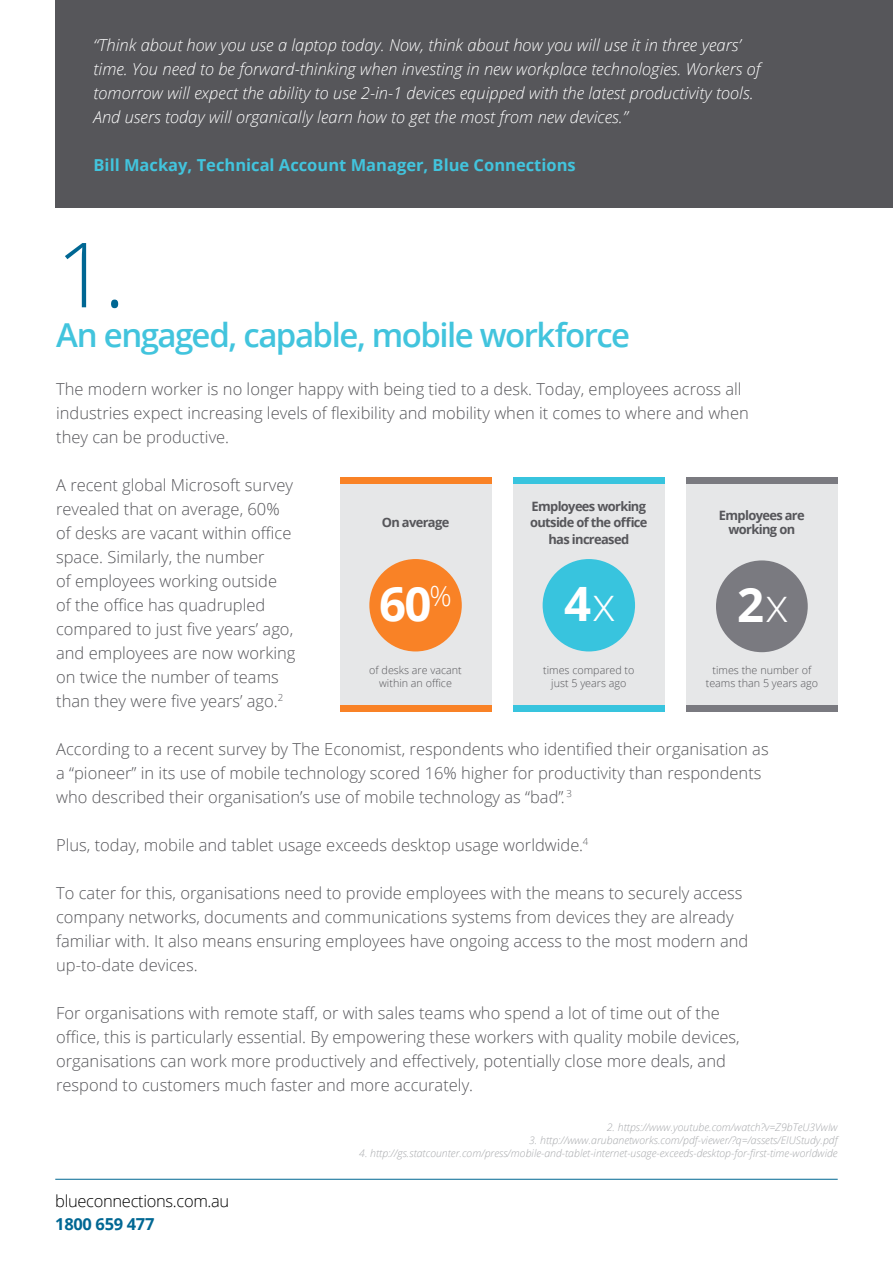
<style>
.page{position:relative;width:893px;height:1263px;background:#fff}
.page>*{position:absolute;margin:0;border:0;box-sizing:border-box;transform-origin:0 0}
.t1{font:300 90px "Open Sans";color:#006793}
.t2{font:700 47.4px "Open Sans";color:#fff}
.t3{font:600 33px "Open Sans";letter-spacing:-.045em;color:#42c4dd}
.t4{font:300 16.5px/24px "Open Sans";color:#56565a}
.t5{font:italic 300 16.5px/24px "Open Sans";color:#fff}
.t6{font:700 16.5px "Open Sans";color:#42c4dd}
.t7{font:300 16.5px "Open Sans";letter-spacing:-.02em;color:#000}
.t8{font:700 16.5px "Open Sans";letter-spacing:-.02em;color:#006793}
.t9{font:700 12.9px/16.5px "Open Sans";letter-spacing:-.05em;color:#56565a;text-align:center}
.t10{font:300 10.8px/12.9px "Open Sans";color:#56565a;text-align:center}
.t11{font:italic 300 10.5px "Open Sans";color:#a7a9ac}
.s1{font-weight:300}
</style>
<div class="page">
<hr style="left:55px;top:1179px;width:783px;height:1px;background:#006793">
<div style="left:55px;top:0;width:838px;height:207px;background:#56565a"></div>
<div style="left:340px;top:482px;width:151px;height:227px;background:#e6e7e8"></div>
<div style="left:340px;top:705px;width:151px;height:6px;background:#f98226"></div>
<div style="left:340px;top:477px;width:151px;height:7px;background:#f98226"></div>
<div style="left:369px;top:559px;width:93px;height:92px;background:#f98226;border-radius:50%"></div>
<div style="left:513px;top:482px;width:152px;height:227px;background:#e6e7e8"></div>
<div style="left:513px;top:705px;width:151px;height:6px;background:#38c4de"></div>
<div style="left:513px;top:477px;width:152px;height:7px;background:#38c4de"></div>
<div style="left:543px;top:559px;width:92px;height:92px;background:#38c4de;border-radius:50%"></div>
<div style="left:686px;top:482px;width:152px;height:227px;background:#e6e7e8"></div>
<div style="left:686px;top:705px;width:152px;height:6px;background:#7a7a80"></div>
<div style="left:686px;top:477px;width:152px;height:7px;background:#7a7a80"></div>
<div style="left:716px;top:560px;width:92px;height:92px;background:#7a7a80;border-radius:50%"></div>
<p class="t5" style="left:94px;top:33px;width:668px">“Think about how you use a laptop today. Now, think about how you will use it in three years’ time. You need to be forward-thinking when investing in new workplace technologies. Workers of tomorrow will expect the ability to use 2-in-1 devices equipped with the latest productivity tools.<br>And users today will organically learn how to get the most from new devices.”</p>
<p class="t6" style="left:94px;top:154px;width:484px">Bill Mackay, Technical Account Manager, Blue Connections</p>
<h1 class="t1" style="left:56px;top:213px;width:71px">1.</h1>
<h3 class="t3" style="left:56px;top:312px;width:575px">An engaged, capable, mobile workforce</h3>
<p class="t4" style="left:56px;top:376px;width:694px">The modern worker is no longer happy with being tied to a desk. Today, employees across all industries expect increasing levels of flexibility and mobility when it comes to where and when they can be productive.</p>
<p class="t4" style="left:56px;top:472px;width:241px">A recent global Microsoft survey revealed that on average, 60% of desks are vacant within office space. Similarly, the number<br>of employees working outside of the office has quadrupled compared to just five years’ ago, and employees are now working on twice the number of teams than they were five years’ ago.<sup>2</sup></p>
<p class="t4" style="left:56px;top:736px;width:714px">According to a recent survey by The Economist, respondents who identified their organisation as a “pioneer” in its use of mobile technology scored 16% higher for productivity than respondents who described their organisation’s use of mobile technology as “bad”. <sup>3</sup></p>
<p class="t4" style="left:56px;top:832px;width:534px">Plus, today, mobile and tablet usage exceeds desktop usage worldwide.<sup>4</sup></p>
<p class="t4" style="left:56px;top:880px;width:694px">To cater for this, organisations need to provide employees with the means to securely access company networks, documents and communications systems from devices they are already familiar with. It also means ensuring employees have ongoing access to the most modern and up-to-date devices.</p>
<p class="t4" style="left:56px;top:1000px;width:685px">For organisations with remote staff, or with sales teams who spend a lot of time out of the office, this is particularly essential. By empowering these workers with quality mobile devices, organisations can work more productively and effectively, potentially close more deals, and respond to customers much faster and more accurately.</p>
<p class="t11" style="left:607px;top:1120px;width:232px">2. https://www.youtube.com/watch?v=Z9bTeU3VwIw</p>
<p class="t11" style="left:529px;top:1133px;width:310px">3. http://www.arubanetworks.com/pdf-viewer/?q=/assets/EIUStudy.pdf</p>
<p class="t11" style="left:359px;top:1146px;width:480px">4. http://gs.statcounter.com/press/mobile-and-tablet-internet-usage-exceeds-desktop-for-first-time-worldwide</p>
<p class="t9" style="left:530px;top:497px;width:119px">Employees working outside of the office has increased</p>
<p class="t9" style="left:719px;top:508px;width:87px;line-height:14.4px">Employees are working on</p>
<p class="t9" style="left:382px;top:514px;width:69px">On average</p>
<h2 class="t2" style="left:379px;top:571px;width:74px">60<sup>%</sup></h2>
<h2 class="t2" style="left:564px;top:571px;width:53px">4<span class="s1">x</span></h2>
<h2 class="t2" style="left:737px;top:572px;width:53px">2<span class="s1">x</span></h2>
<p class="t10" style="left:369px;top:663px;width:94px">of desks are vacant within an office</p>
<p class="t10" style="left:706px;top:664px;width:114px">times the number of teams than 5 years ago</p>
<p class="t10" style="left:543px;top:664px;width:93px">times compared to just 5 years ago</p>
<p class="t7" style="left:55px;top:1190px;width:176px">blueconnections.com.au</p>
<p class="t8" style="left:55px;top:1212px;width:101px">1800 659 477</p>
</div>
